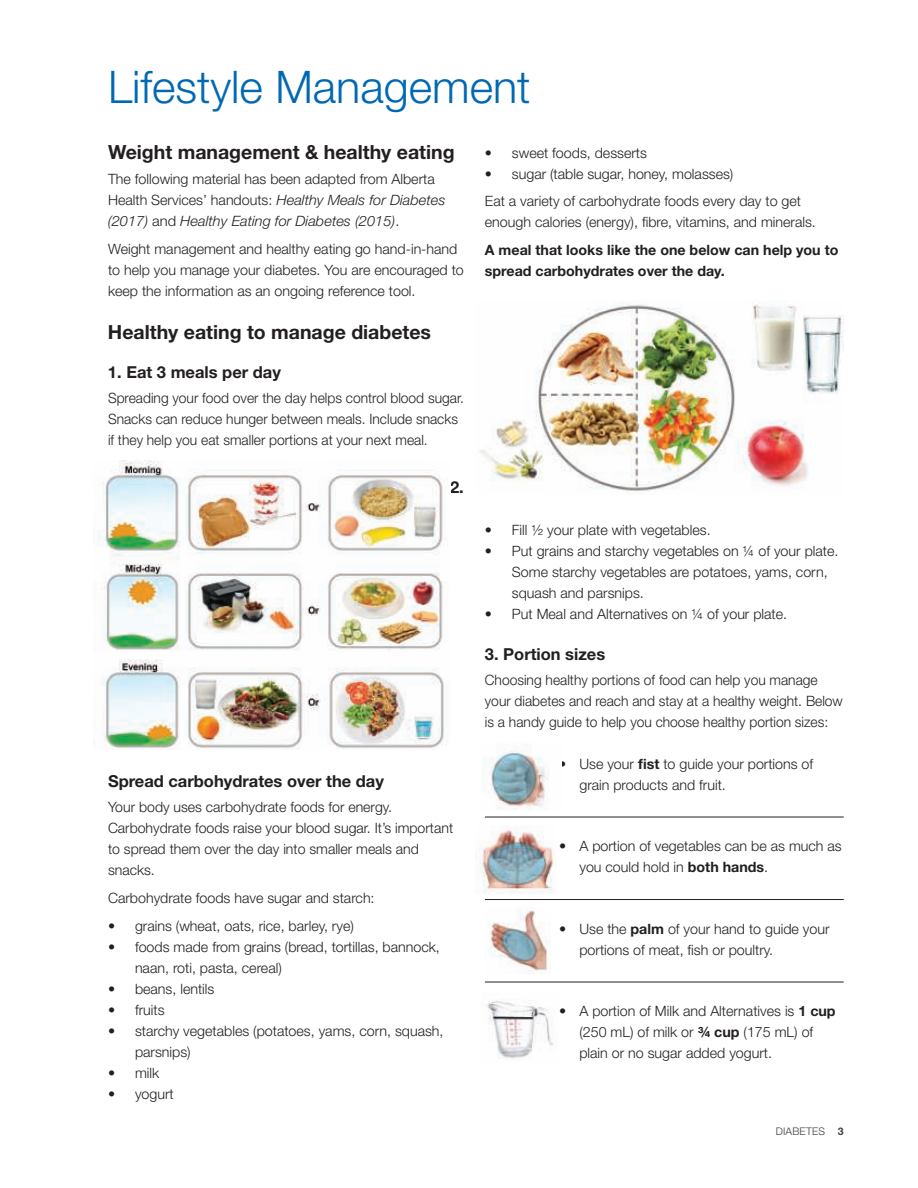
<style>
.page{position:relative;width:918px;height:1188px;background:#fff}
.page>*{position:absolute;margin:0;border:0;box-sizing:border-box;transform-origin:0 0}
.t1{font:300 45px "Helvetica Neue LT";color:#0168b3}
.t2{font:700 19.5px "Helvetica Neue LT";color:#231f20}
.t3{font:700 16.5px "Helvetica Neue LT";color:#231f20}
.t4{font:300 14.25px/21px "Helvetica Neue LT";color:#231f20}
.t5{font:700 14.25px/21px "Helvetica Neue LT";color:#231f20}
.t6{font:300 10.5px "Helvetica Neue LT";letter-spacing:.02em;color:#3e3e3f}
.s1{font-style:italic}
.s2{font-weight:700}
</style>
<div class="page">
<hr style="left:485px;top:817px;width:359px;height:1px;background:#231f20">
<hr style="left:485px;top:899px;width:359px;height:1px;background:#231f20">
<hr style="left:485px;top:982px;width:359px;height:1px;background:#231f20">
<img style="left:479px;top:303px;width:365px;height:191px">
<img style="left:488px;top:744px;width:61px;height:66px">
<img style="left:476px;top:829px;width:80px;height:65px">
<img style="left:490px;top:910px;width:60px;height:62px">
<img style="left:486px;top:1000px;width:67px;height:59px">
<img style="left:102px;top:460px;width:344px;height:290px">
<h1 class="t1" style="left:108px;top:67px;width:424px">Lifestyle Management</h1>
<h2 class="t2" style="left:108px;top:145px;width:348px">Weight management &amp; healthy eating</h2>
<p class="t4" style="left:108px;top:170px;width:339px">The following material has been adapted from Alberta<br>Health Services’ handouts: <span class="s1">Healthy Meals for Diabetes (2017)</span> and <span class="s1">Healthy Eating for Diabetes (2015)</span>.</p>
<p class="t4" style="left:108px;top:240px;width:357px">Weight management and healthy eating go hand-in-hand to help you manage your diabetes. You are encouraged to keep the information as an ongoing reference tool.</p>
<h2 class="t2" style="left:108px;top:325px;width:325px">Healthy eating to manage diabetes</h2>
<p class="t3" style="left:108px;top:366px;width:174px">1. Eat 3 meals per day</p>
<p class="t4" style="left:108px;top:388px;width:357px">Spreading your food over the day helps control blood sugar.<br>Snacks can reduce hunger between meals. Include snacks if they help you eat smaller portions at your next meal.</p>
<p class="t3" style="left:450px;top:481px;width:15px">2.</p>
<p class="t4" style="left:485px;top:143px;width:164px">• sweet foods, desserts</p>
<p class="t4" style="left:485px;top:161px;width:318px;line-height:27.8px">• sugar (table sugar, honey, molasses)<br>Eat a variety of carbohydrate foods every day to get</p>
<p class="t4" style="left:485px;top:213px;width:333px">enough calories (energy), fibre, vitamins, and minerals.</p>
<p class="t5" style="left:485px;top:241px;width:355px">A meal that looks like the one below can help you to spread carbohydrates over the day.</p>
<p class="t3" style="left:108px;top:775px;width:277px">Spread carbohydrates over the day</p>
<p class="t4" style="left:108px;top:798px;width:347px">Your body uses carbohydrate foods for energy.<br>Carbohydrate foods raise your blood sugar. It’s important to spread them over the day into smaller meals and snacks.</p>
<p class="t4" style="left:108px;top:889px;width:268px">Carbohydrate foods have sugar and starch:</p>
<p class="t4" style="left:108px;top:916px;width:247px">• grains (wheat, oats, rice, barley, rye)</p>
<p class="t4" style="left:135px;top:937px;width:306px;text-indent:-27px">• foods made from grains (bread, tortillas, bannock, naan, roti, pasta, cereal)</p>
<p class="t4" style="left:108px;top:979px;width:108px">• beans, lentils</p>
<p class="t4" style="left:108px;top:1000px;width:58px">• fruits</p>
<p class="t4" style="left:135px;top:1021px;width:310px;text-indent:-27px">• starchy vegetables (potatoes, yams, corn, squash, parsnips)</p>
<p class="t4" style="left:108px;top:1063px;width:53px">• milk</p>
<p class="t4" style="left:108px;top:1084px;width:67px">• yogurt</p>
<p class="t4" style="left:485px;top:520px;width:227px">• Fill ½ your plate with vegetables.</p>
<p class="t4" style="left:512px;top:541px;width:328px;text-indent:-27px">• Put grains and starchy vegetables on ¼ of your plate.<br>Some starchy vegetables are potatoes, yams, corn, squash and parsnips.</p>
<p class="t4" style="left:485px;top:604px;width:304px">• Put Meal and Alternatives on ¼ of your plate.</p>
<p class="t3" style="left:485px;top:648px;width:122px">3. Portion sizes</p>
<p class="t4" style="left:485px;top:671px;width:359px">Choosing healthy portions of food can help you manage your diabetes and reach and stay at a healthy weight. Below is a handy guide to help you choose healthy portion sizes:</p>
<p class="t4" style="left:579px;top:754px;width:235px;text-indent:-20px">• Use your <span class="s2">fist</span> to guide your portions of grain products and fruit.</p>
<p class="t4" style="left:579px;top:837px;width:264px;text-indent:-20px">• A portion of vegetables can be as much as you could hold in <span class="s2">both hands</span>.</p>
<p class="t4" style="left:579px;top:919px;width:252px;text-indent:-20px">• Use the <span class="s2">palm</span> of your hand to guide your portions of meat, fish or poultry.</p>
<p class="t4" style="left:579px;top:1002px;width:258px;text-indent:-20px">• A portion of Milk and Alternatives is <span class="s2">1 cup </span>(250 mL) of milk or <span class="s2">¾ cup</span> (175 mL) of plain or no sugar added yogurt.</p>
<p class="t6" style="left:776px;top:1126px;width:70px">DIABETES <span class="s2">3</span></p>
</div>
